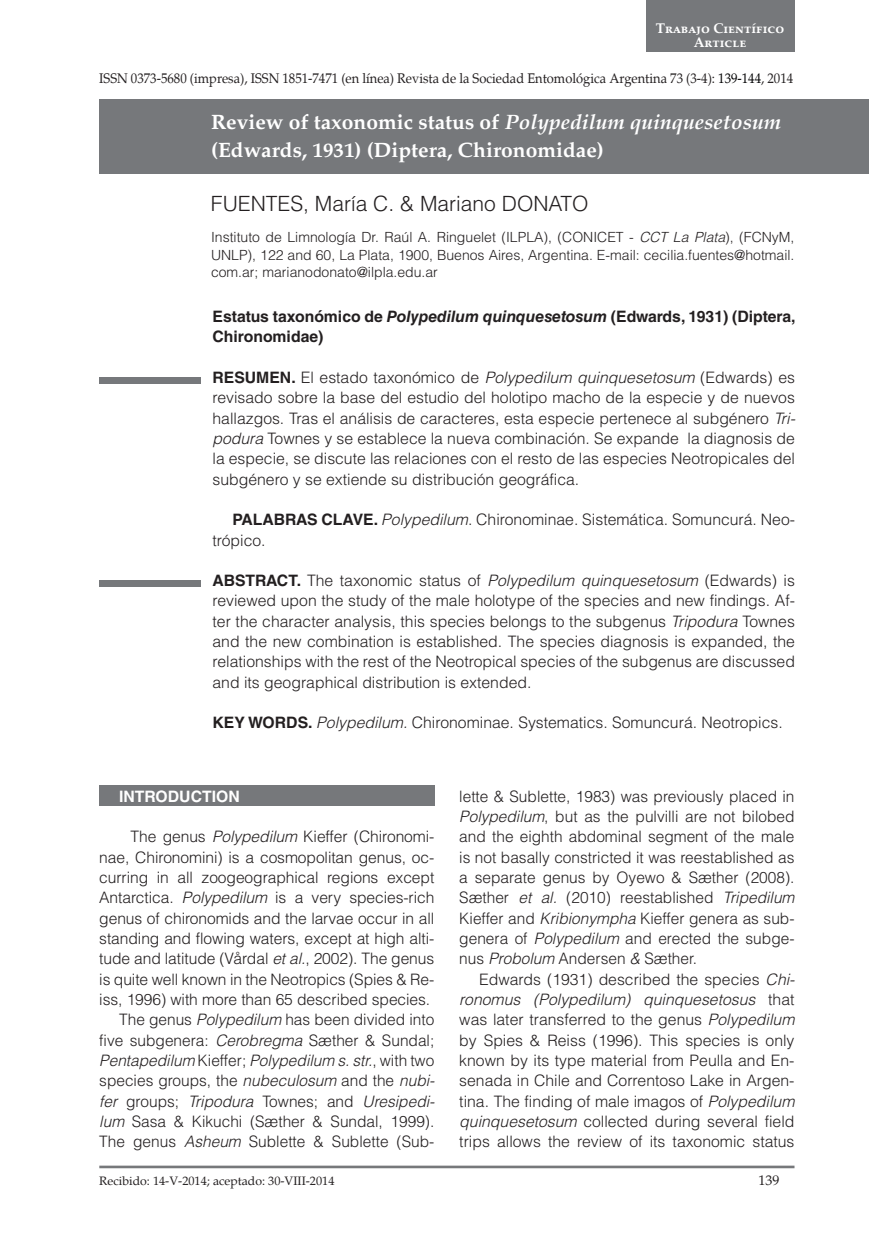
<style>
.page{position:relative;width:869px;height:1241px;background:#fff}
.page>*{position:absolute;margin:0;border:0;box-sizing:border-box;transform-origin:0 0}
.t1{font:700 21px/28px "Palatino";color:#fff}
.t2{font:300 21px "Helvetica LT Std";color:#231f20}
.t3{font:300 15.75px/20.3px "Helvetica LT Std";color:#231f20;text-align:justify}
.t4{font:700 15.75px/20.3px "Helvetica LT Std";color:#231f20}
.t5{font:700 15.75px "Helvetica LT Std";color:#fff}
.t6{font:300 14px/17.5px "Helvetica LT Std";color:#231f20;text-align:justify}
.t7{font:14px "Palatino";color:#231f20;scale:.92 1}
.t8{font:700 14px/14px "Palatino Linotype";color:#fff;text-align:center}
.t9{font:14px "Palatino";color:#231f20}
.t10{font:12.25px "Palatino";color:#231f20}
.s1{color:#000002}
.s2{font-style:italic}
.s3{font-weight:700}
.s4{font-weight:700;color:#fff}
</style>
<div class="page">
<hr style="left:99px;top:1165px;width:695px;height:2px;background:#76787b">
<div style="left:99px;top:99px;width:769px;height:75px;background:#76787b"></div>
<div style="left:99px;top:377px;width:102px;height:7px;background:#76787b"></div>
<div style="left:99px;top:580px;width:102px;height:7px;background:#76787b"></div>
<div style="left:99px;top:785px;width:335px;height:21px;background:#76787b"></div>
<div style="left:645px;top:0;width:149px;height:52px;background:#76787b"></div>
<p class="t8" style="left:655px;top:21px;width:130px">Trabajo Científico<br>Article</p>
<p class="t7" style="left:99px;top:70px;width:755px">ISSN 0373-5680 (impresa), ISSN 1851-7471 (en línea) Revista de la Sociedad Entomológica Argentina 73 (3-4): <span class="s1">139-144</span>, 2014</p>
<h1 class="t1" style="left:211px;top:108px;width:571px">Review of taxonomic status of <span class="s2">Polypedilum quinquesetosum </span>(Edwards, 1931) (Diptera, Chironomidae)</h1>
<h1 class="t2" style="left:211px;top:190px;width:379px">FUENTES, María C. &amp; Mariano DONATO</h1>
<p class="t6" style="left:211px;top:228px;width:584px">Instituto de Limnología Dr. Raúl A. Ringuelet (ILPLA), (CONICET - <span class="s2">CCT La Plata</span>), (FCNyM, UNLP), 122 and 60, La Plata, 1900, Buenos Aires, Argentina. E-mail: cecilia.fuentes@hotmail. com.ar; marianodonato@ilpla.edu.ar</p>
<p class="t4" style="left:212px;top:306px;width:584px">Estatus taxonómico de <span class="s2">Polypedilum quinquesetosum</span> (Edwards, 1931) (Diptera,<br>Chironomidae)</p>
<p class="t3" style="left:212px;top:367px;width:584px"><span class="s3">RESUMEN.</span> El estado taxonómico de <span class="s2">Polypedilum quinquesetosum</span> (Edwards) es revisado sobre la base del estudio del holotipo macho de la especie y de nuevos hallazgos. Tras el análisis de caracteres, esta especie pertenece al subgénero <span class="s2">Tri&shy;podura</span> Townes y se establece la nueva combinación. Se expande la diagnosis de la especie, se discute las relaciones con el resto de las especies Neotropicales del subgénero y se extiende su distribución geográfica.</p>
<p class="t3" style="left:212px;top:509px;width:583px;text-indent:20px"><span class="s3">PALABRAS CLAVE.</span> <span class="s2">Polypedilum</span>. Chironominae. Sistemática. Somuncurá. Neo&shy;trópico.</p>
<p class="t3" style="left:212px;top:570px;width:583px"><span class="s3">ABSTRACT.</span> The taxonomic status of <span class="s2">Polypedilum quinquesetosum</span> (Edwards) is reviewed upon the study of the male holotype of the species and new findings. Af&shy;ter the character analysis, this species belongs to the subgenus <span class="s2">Tripodura</span> Townes and the new combination is established. The species diagnosis is expanded, the relationships with the rest of the Neotropical species of the subgenus are discussed and its geographical distribution is extended.</p>
<p class="t3" style="left:212px;top:712px;width:571px"><span class="s3">KEY WORDS.</span> <span class="s2">Polypedilum.</span> Chironominae. Systematics. Somuncurá. Neotropics.</p>
<p class="t5" style="left:119px;top:786px;width:122px">INTRODUCTION</p>
<p class="t3" style="left:99px;top:826px;width:337px;text-align:right"><span class="s4">A</span>The genus <span class="s2">Polypedilum</span> Kieffer (Chironomi&shy;nae, Chironomini) is a cosmopolitan genus, oc&shy;curring in all zoogeographical regions except Antarctica. <span class="s2">Polypedilum</span> is a very species-rich genus of chironomids and the larvae occur in all standing and flowing waters, except at high alti&shy;tude and latitude (Vårdal <span class="s2">et al.</span>, 2002). The genus is quite well known in the Neotropics (Spies &amp; Re&shy;iss, 1996) with more than 65 described species.<br>The genus <span class="s2">Polypedilum</span> has been divided into five subgenera: <span class="s2">Cerobregma</span> Sæther &amp; Sundal; <span class="s2">Pentapedilum</span> Kieffer; <span class="s2">Polypedilum s. str.</span>, with two species groups, the <span class="s2">nubeculosum</span> and the <span class="s2">nubi&shy;fer</span> groups; <span class="s2">Tripodura</span> Townes; and <span class="s2">Uresipedi&shy;lum</span> Sasa &amp; Kikuchi (Sæther &amp; Sundal, 1999).<br>The genus <span class="s2">Asheum</span> Sublette &amp; Sublette (Sub-</p>
<p class="t3" style="left:459px;top:785px;width:336px">lette &amp; Sublette, 1983) was previously placed in <span class="s2">Polypedilum</span>, but as the pulvilli are not bilobed and the eighth abdominal segment of the male is not basally constricted it was reestablished as a separate genus by Oyewo &amp; Sæther (2008).<br>Sæther <span class="s2">et al.</span> (2010) reestablished <span class="s2">Tripedilum </span>Kieffer and <span class="s2">Kribionympha</span> Kieffer genera as sub&shy;genera of <span class="s2">Polypedilum</span> and erected the subge&shy;nus <span class="s2">Probolum</span> Andersen <span class="s2">&amp;</span> Sæther.</p>
<p class="t3" style="left:459px;top:968px;width:337px;text-indent:20px">Edwards (1931) described the species <span class="s2">Chi&shy;ronomus (Polypedilum) quinquesetosus</span> that was later transferred to the genus <span class="s2">Polypedilum </span>by Spies &amp; Reiss (1996). This species is only known by its type material from Peulla and En&shy;senada in Chile and Correntoso Lake in Argen&shy;tina. The finding of male imagos of <span class="s2">Polypedilum quinquesetosum</span> collected during several field trips allows the review of its taxonomic status</p>
<p class="t10" style="left:99px;top:1173px;width:236px">Recibido: 14-V-2014; aceptado: 30-VIII-2014</p>
<p class="t9" style="left:758px;top:1171px;width:22px">139</p>
</div>
